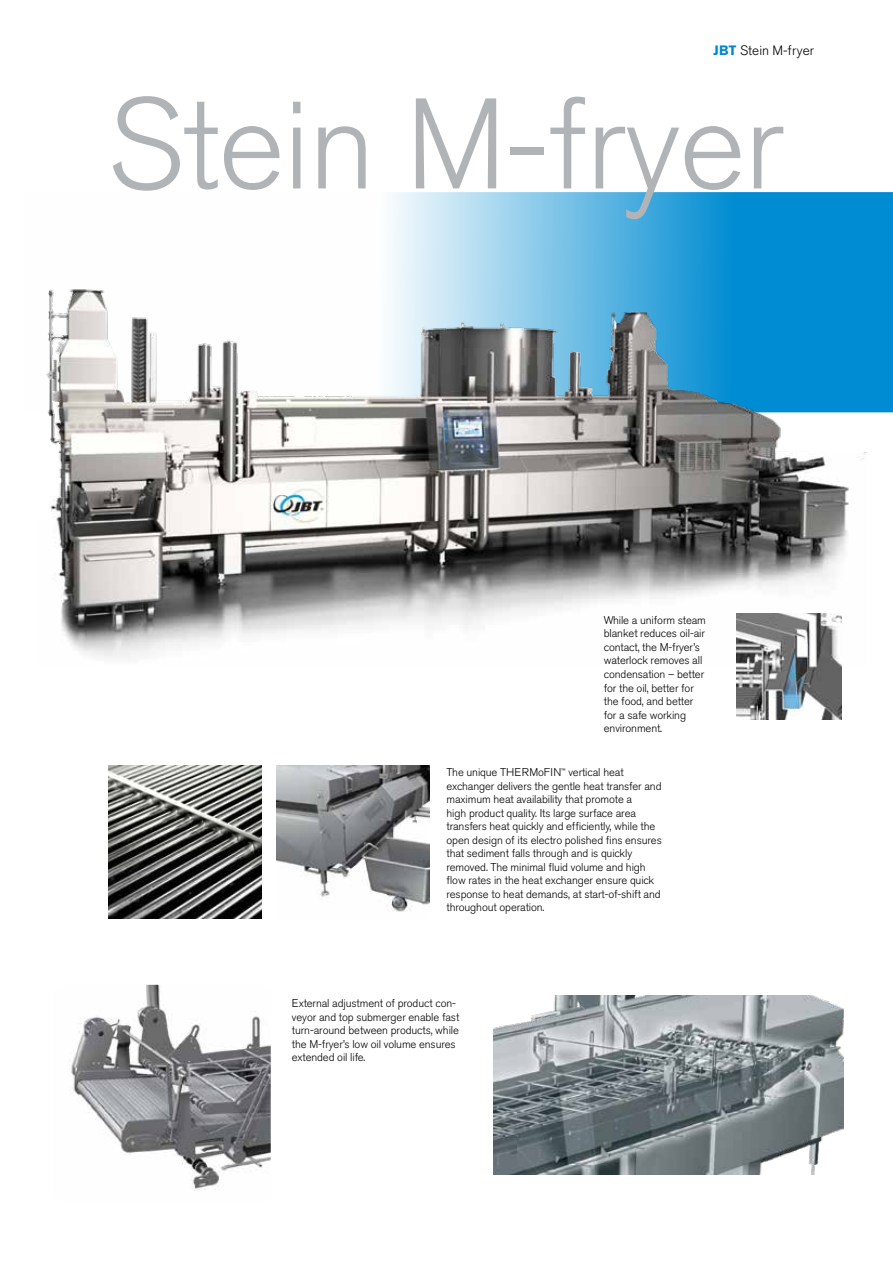
<style>
.page{position:relative;width:893px;height:1263px;background:#fff}
.page>*{position:absolute;margin:0;border:0;box-sizing:border-box;transform-origin:0 0}
.t1{font:300 127.5px "Akzidenz Grotesk Pro";letter-spacing:-.01em;color:#b1b4b6}
.t2{font:300 13.5px "Akzidenz Grotesk Pro";letter-spacing:.01em;color:#000}
.t3{font:300 11.25px/13.5px "Akzidenz Grotesk Pro";letter-spacing:-.01em;color:#000}
.s1{font-weight:700;color:#0087cd}
</style>
<div class="page">
<img style="left:108px;top:766px;width:153px;height:153px">
<img style="left:276px;top:766px;width:153px;height:146px">
<img style="left:71px;top:985px;width:200px;height:206px">
<img style="left:48px;top:412px;width:818px;height:246px">
<img style="left:493px;top:995px;width:351px;height:180px">
<img style="left:736px;top:613px;width:106px;height:106px">
<svg style="left:46px;top:192px;width:847px;height:220px"></svg>
<div style="left:30px;top:468px;width:20px;height:50px;background:#fff"></div>
<p class="t2" style="left:713px;top:42px;width:102px"><span class="s1">JBT</span> Stein M-fryer</p>
<h1 class="t1" style="left:107px;top:61px;width:679px">Stein M-fryer</h1>
<p class="t3" style="left:604px;top:613px;width:104px">While a uniform steam blanket reduces oil-air contact, the M-fryer’s waterlock removes all condensation – better for the oil, better for the food, and better for a safe working environment.</p>
<p class="t3" style="left:446px;top:765px;width:217px">The unique THERMoFIN<sup>™</sup> vertical heat exchanger delivers the gentle heat transfer and maximum heat availability that promote a<br>high product quality. Its large surface area transfers heat quickly and efficiently, while the open design of its electro polished fins ensures that sediment falls through and is quickly removed. The minimal fluid volume and high flow rates in the heat exchanger ensure quick response to heat demands, at start-of-shift and throughout operation.</p>
<p class="t3" style="left:292px;top:996px;width:169px">External adjustment of product con&shy;veyor and top submerger enable fast turn-around between products, while the M-fryer’s low oil volume ensures extended oil life.</p>
</div>
